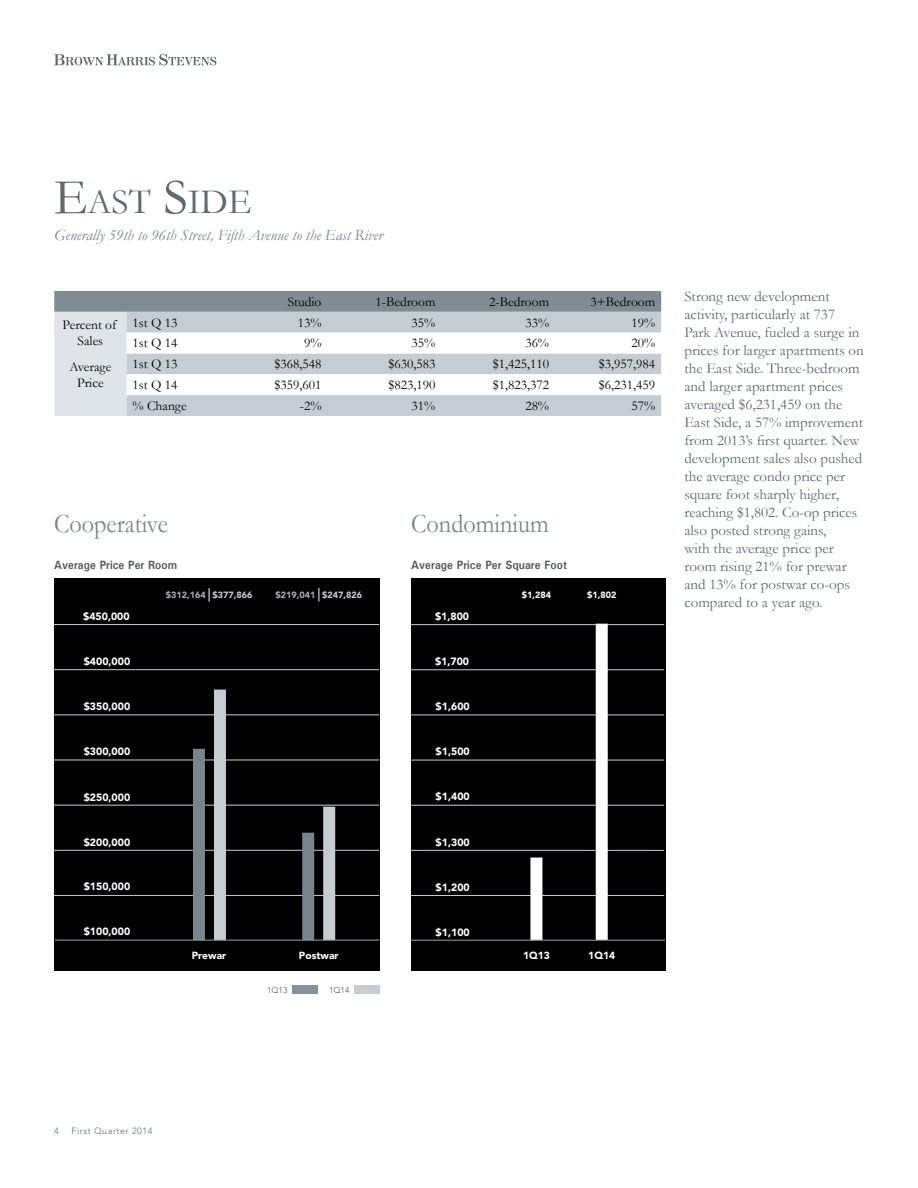
<style>
.page{position:relative;width:918px;height:1188px;background:#fff}
.page>*{position:absolute;margin:0;border:0;box-sizing:border-box;transform-origin:0 0}
.t1{font:35.7px "Garamond";color:#5d6a72}
.t2{font:27px "Garamond";color:#78858d;scale:.9 1}
.t3{font:italic 15.75px "Garamond";color:#78858d}
.t4{font:15px/18px "Garamond";color:#5d6a72}
.t5{font:13.5px/16.2px "Garamond";color:#000;text-align:center}
.t6{font:700 12px "Univers";letter-spacing:.01em;color:#58595b;scale:.9 1}
.t7{font:900 10.5px "Avenir";color:#fff}
.t8{font:900 10.2px "Avenir";color:#fff}
.t9{font:900 9px "Avenir";color:#a4afb6}
.t10{font:300 9px "Avenir";letter-spacing:.06em;color:#5d6a72}
.t11{font:900 9px "Avenir";color:#fff}
.t12{font:300 8.4px "Avenir";color:#58595b}
.s1{font-size:51px}
.s2{color:#c5cdd2}
</style>
<div class="page">
<svg style="left:54px;top:54px;width:162px;height:11px"></svg>
<svg style="left:54px;top:291px;width:607px;height:125px"></svg>
<div style="left:54px;top:578px;width:325px;height:392px;background:#000"></div>
<hr style="left:54px;top:895px;width:325px;height:1px;background:#c5cdd2">
<hr style="left:54px;top:850px;width:325px;height:1px;background:#c5cdd2">
<hr style="left:54px;top:805px;width:325px;height:1px;background:#c5cdd2">
<hr style="left:54px;top:760px;width:325px;height:1px;background:#c5cdd2">
<hr style="left:54px;top:715px;width:325px;height:1px;background:#c5cdd2">
<hr style="left:54px;top:669px;width:325px;height:1px;background:#c5cdd2">
<hr style="left:54px;top:624px;width:325px;height:1px;background:#c5cdd2">
<div style="left:411px;top:578px;width:254px;height:392px;background:#000"></div>
<hr style="left:411px;top:895px;width:253px;height:1px;background:#c5cdd2">
<hr style="left:411px;top:850px;width:253px;height:1px;background:#c5cdd2">
<hr style="left:411px;top:805px;width:253px;height:1px;background:#c5cdd2">
<hr style="left:411px;top:760px;width:253px;height:1px;background:#c5cdd2">
<hr style="left:411px;top:715px;width:253px;height:1px;background:#c5cdd2">
<hr style="left:411px;top:670px;width:253px;height:1px;background:#c5cdd2">
<hr style="left:411px;top:624px;width:253px;height:1px;background:#c5cdd2">
<div style="left:354px;top:985px;width:25px;height:9px;background:#c5cdd2"></div>
<div style="left:292px;top:985px;width:25px;height:9px;background:#86939b"></div>
<svg style="left:319px;top:588px;width:1px;height:13px"></svg>
<div style="left:302px;top:833px;width:12px;height:107px;background:#78858d"></div>
<div style="left:323px;top:807px;width:12px;height:133px;background:#c5cdd2"></div>
<svg style="left:209px;top:588px;width:1px;height:14px"></svg>
<div style="left:193px;top:749px;width:12px;height:191px;background:#78858d"></div>
<div style="left:214px;top:690px;width:12px;height:250px;background:#c5cdd2"></div>
<div style="left:530px;top:858px;width:12px;height:82px;background:#fff"></div>
<div style="left:596px;top:624px;width:12px;height:316px;background:#fff"></div>
<hr style="left:411px;top:940px;width:254px;height:1px;background:#95a1a8">
<hr style="left:55px;top:940px;width:324px;height:1px;background:#95a1a8">
<h1 class="t1" style="left:54px;top:181px;width:197px"><span class="s1">E</span>AST <span class="s1">S</span>IDE</h1>
<p class="t3" style="left:54px;top:225px;width:330px">Generally 59th to 96th Street, Fifth Avenue to the East River</p>
<p class="t5" style="left:288px;top:293px;width:35px">Studio</p>
<p class="t5" style="left:376px;top:293px;width:61px">1-Bedroom</p>
<p class="t5" style="left:489px;top:293px;width:61px">2-Bedroom</p>
<p class="t5" style="left:591px;top:293px;width:66px">3+Bedroom</p>
<p class="t5" style="left:63px;top:316px;width:56px">Percent of<br>Sales</p>
<p class="t5" style="left:133px;top:314px;width:47px">1st Q 13</p>
<p class="t5" style="left:298px;top:314px;width:25px">13%</p>
<p class="t5" style="left:412px;top:314px;width:25px">35%</p>
<p class="t5" style="left:525px;top:314px;width:25px">33%</p>
<p class="t5" style="left:631px;top:314px;width:25px">19%</p>
<p class="t5" style="left:133px;top:335px;width:47px">1st Q 14</p>
<p class="t5" style="left:304px;top:335px;width:19px">9%</p>
<p class="t5" style="left:412px;top:335px;width:25px">35%</p>
<p class="t5" style="left:525px;top:335px;width:25px">36%</p>
<p class="t5" style="left:631px;top:335px;width:25px">20%</p>
<p class="t5" style="left:69px;top:358px;width:43px">Average<br>Price</p>
<p class="t5" style="left:133px;top:356px;width:47px">1st Q 13</p>
<p class="t5" style="left:275px;top:356px;width:48px">$368,548</p>
<p class="t5" style="left:388px;top:356px;width:48px">$630,583</p>
<p class="t5" style="left:493px;top:356px;width:58px">$1,425,110</p>
<p class="t5" style="left:599px;top:356px;width:58px">$3,957,984</p>
<p class="t5" style="left:133px;top:377px;width:47px">1st Q 14</p>
<p class="t5" style="left:275px;top:377px;width:48px">$359,601</p>
<p class="t5" style="left:388px;top:377px;width:48px">$823,190</p>
<p class="t5" style="left:493px;top:377px;width:58px">$1,823,372</p>
<p class="t5" style="left:599px;top:377px;width:58px">$6,231,459</p>
<p class="t5" style="left:133px;top:397px;width:56px">% Change</p>
<p class="t5" style="left:300px;top:397px;width:23px">-2%</p>
<p class="t5" style="left:412px;top:397px;width:25px">31%</p>
<p class="t5" style="left:525px;top:397px;width:25px">28%</p>
<p class="t5" style="left:631px;top:397px;width:25px">57%</p>
<h2 class="t2" style="left:54px;top:508px;width:128px">Cooperative</h2>
<h2 class="t2" style="left:411px;top:508px;width:154px">Condominium</h2>
<p class="t6" style="left:54px;top:557px;width:138px">Average Price Per Room</p>
<p class="t6" style="left:411px;top:557px;width:175px">Average Price Per Square Foot</p>
<p class="t9" style="left:166px;top:590px;width:88px">$312,164 <span class="s2">$377,866</span></p>
<p class="t9" style="left:276px;top:590px;width:88px">$219,041 <span class="s2">$247,826</span></p>
<p class="t11" style="left:522px;top:590px;width:31px">$1,284</p>
<p class="t7" style="left:83px;top:610px;width:48px">$450,000</p>
<p class="t7" style="left:84px;top:655px;width:48px">$400,000</p>
<p class="t7" style="left:435px;top:610px;width:36px">$1,800</p>
<p class="t7" style="left:435px;top:655px;width:36px">$1,700</p>
<p class="t7" style="left:84px;top:700px;width:48px">$350,000</p>
<p class="t7" style="left:436px;top:700px;width:36px">$1,600</p>
<p class="t7" style="left:84px;top:745px;width:48px">$300,000</p>
<p class="t7" style="left:436px;top:745px;width:36px">$1,500</p>
<p class="t7" style="left:84px;top:791px;width:48px">$250,000</p>
<p class="t7" style="left:436px;top:790px;width:36px">$1,400</p>
<p class="t7" style="left:84px;top:836px;width:48px">$200,000</p>
<p class="t7" style="left:436px;top:836px;width:36px">$1,300</p>
<p class="t7" style="left:84px;top:880px;width:48px">$150,000</p>
<p class="t7" style="left:436px;top:881px;width:36px">$1,200</p>
<p class="t7" style="left:84px;top:925px;width:48px">$100,000</p>
<p class="t7" style="left:436px;top:926px;width:36px">$1,100</p>
<p class="t8" style="left:192px;top:949px;width:36px">Prewar</p>
<p class="t8" style="left:299px;top:949px;width:41px">Postwar</p>
<p class="t8" style="left:523px;top:949px;width:28px">1Q13</p>
<p class="t12" style="left:267px;top:985px;width:22px">1Q13</p>
<p class="t12" style="left:329px;top:985px;width:22px">1Q14</p>
<p class="t11" style="left:587px;top:590px;width:31px">$1,802</p>
<p class="t8" style="left:588px;top:949px;width:28px">1Q14</p>
<p class="t4" style="left:684px;top:287px;width:181px">Strong new development activity, particularly at 737<br>Park Avenue, fueled a surge in prices for larger apartments on the East Side. Three-bedroom and larger apartment prices averaged $6,231,459 on the<br>East Side, a 57% improvement from 2013’s first quarter. New development sales also pushed the average condo price per square foot sharply higher, reaching $1,802. Co-op prices also posted strong gains,<br>with the average price per room rising 21% for prewar and 13% for postwar co-ops compared to a year ago.</p>
<p class="t10" style="left:54px;top:1126px;width:6px">4</p>
<p class="t10" style="left:72px;top:1126px;width:82px">First Quarter 2014</p>
</div>
